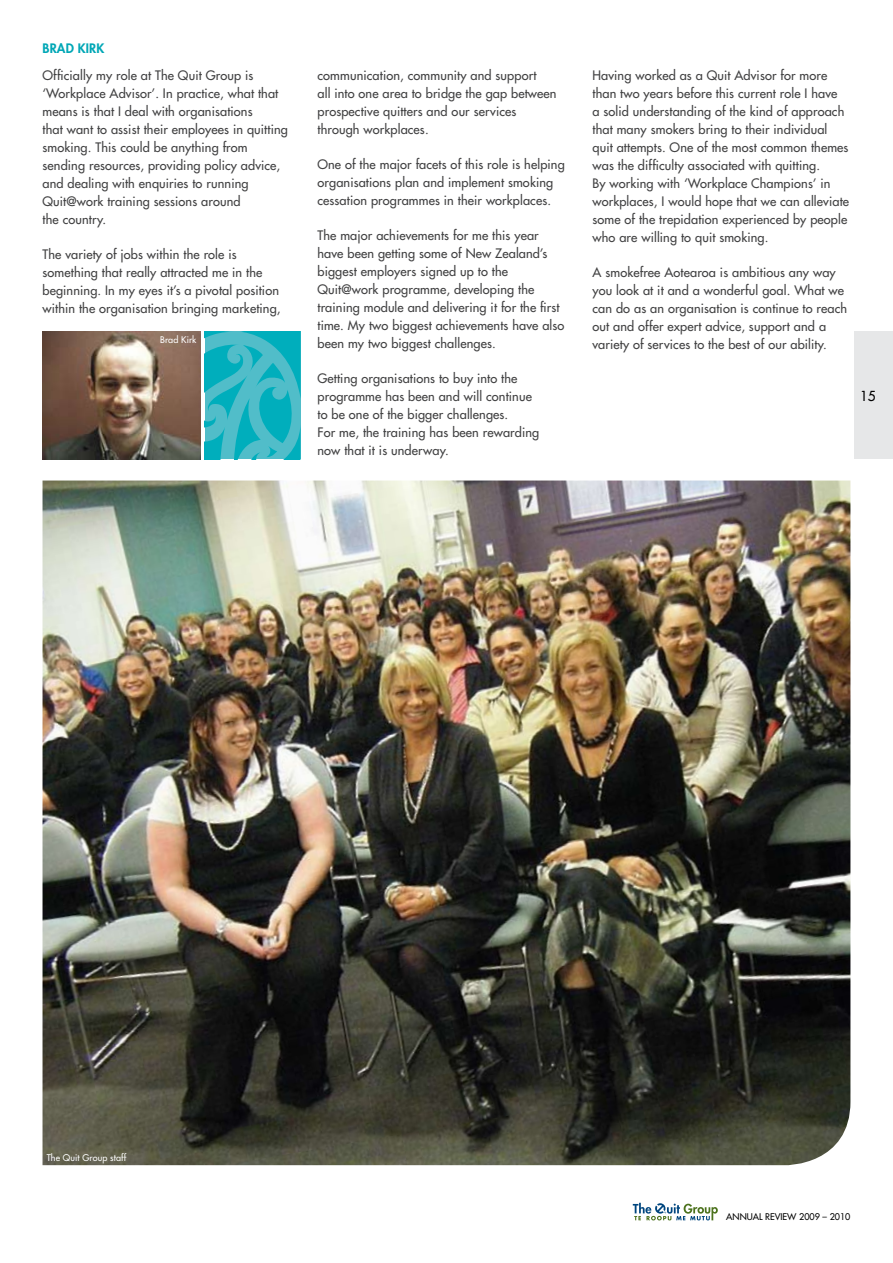
<style>
.page{position:relative;width:893px;height:1263px;background:#fff}
.page>*{position:absolute;margin:0;border:0;box-sizing:border-box;transform-origin:0 0}
.t1{font:500 13.5px "Futura Std";color:#000}
.t2{font:500 12.75px/18px "Futura Std";letter-spacing:.01em;color:#414142}
.t3{font:800 12.75px "Futura Std";color:#00a7b6}
.t4{font:500 9px "Futura Std";letter-spacing:.01em;color:#fff}
.t5{font:500 9px "Futura Std";color:#000}
</style>
<div class="page">
<svg style="left:633px;top:1203px;width:85px;height:17px"></svg>
<div style="left:855px;top:332px;width:38px;height:127px;background:#e6e7e8"></div>
<img style="left:43px;top:480px;width:807px;height:685px">
<img style="left:43px;top:332px;width:158px;height:127px">
<svg style="left:205px;top:332px;width:95px;height:127px"></svg>
<p class="t3" style="left:43px;top:40px;width:16px">BRAD</p>
<p class="t3" style="left:78px;top:40px;width:28px">KIR K</p>
<p class="t2" style="left:43px;top:66px;width:247px">Officially my role at The Quit Group is ‘Workplace Advisor’. In practice, what that means is that I deal with organisations<br>that want to assist their employees in quitting smoking. This could be anything from sending resources, providing policy advice, and dealing with enquiries to running Quit@work training sessions around<br>the country.</p>
<p class="t2" style="left:43px;top:245px;width:240px">The variety of jobs within the role is something that really attracted me in the beginning. In my eyes it’s a pivotal position within the organisation bringing marketing,</p>
<p class="t4" style="left:160px;top:334px;width:38px">Brad Kirk</p>
<p class="t2" style="left:317px;top:66px;width:241px">communication, community and support<br>all into one area to bridge the gap between prospective quitters and our services through workplaces.</p>
<p class="t2" style="left:317px;top:155px;width:249px">One of the major facets of this role is helping organisations plan and implement smoking cessation programmes in their workplaces.</p>
<p class="t2" style="left:317px;top:226px;width:248px">The major achievements for me this year have been getting some of New Zealand’s biggest employers signed up to the Quit@work programme, developing the training module and delivering it for the first time. My two biggest achievements have also been my two biggest challenges.</p>
<p class="t2" style="left:317px;top:369px;width:223px">Getting organisations to buy into the programme has been and will continue to be one of the bigger challenges.<br>For me, the training has been rewarding now that it is underway.</p>
<p class="t2" style="left:592px;top:66px;width:258px">Having worked as a Quit Advisor for more than two years before this current role I have<br>a solid understanding of the kind of approach that many smokers bring to their individual quit attempts. One of the most common themes was the difficulty associated with quitting.<br>By working with ‘Workplace Champions’ in workplaces, I would hope that we can alleviate some of the trepidation experienced by people who are willing to quit smoking.</p>
<p class="t2" style="left:592px;top:263px;width:256px">A smokefree Aotearoa is ambitious any way you look at it and a wonderful goal. What we can do as an organisation is continue to reach out and offer expert advice, support and a variety of services to the best of our ability.</p>
<p class="t1" style="left:860px;top:388px;width:17px">15</p>
<p class="t4" style="left:47px;top:1152px;width:81px">The Quit Group staff</p>
<p class="t5" style="left:726px;top:1211px;width:126px">ANNUAL REVIEW 2009 – 2010</p>
</div>
